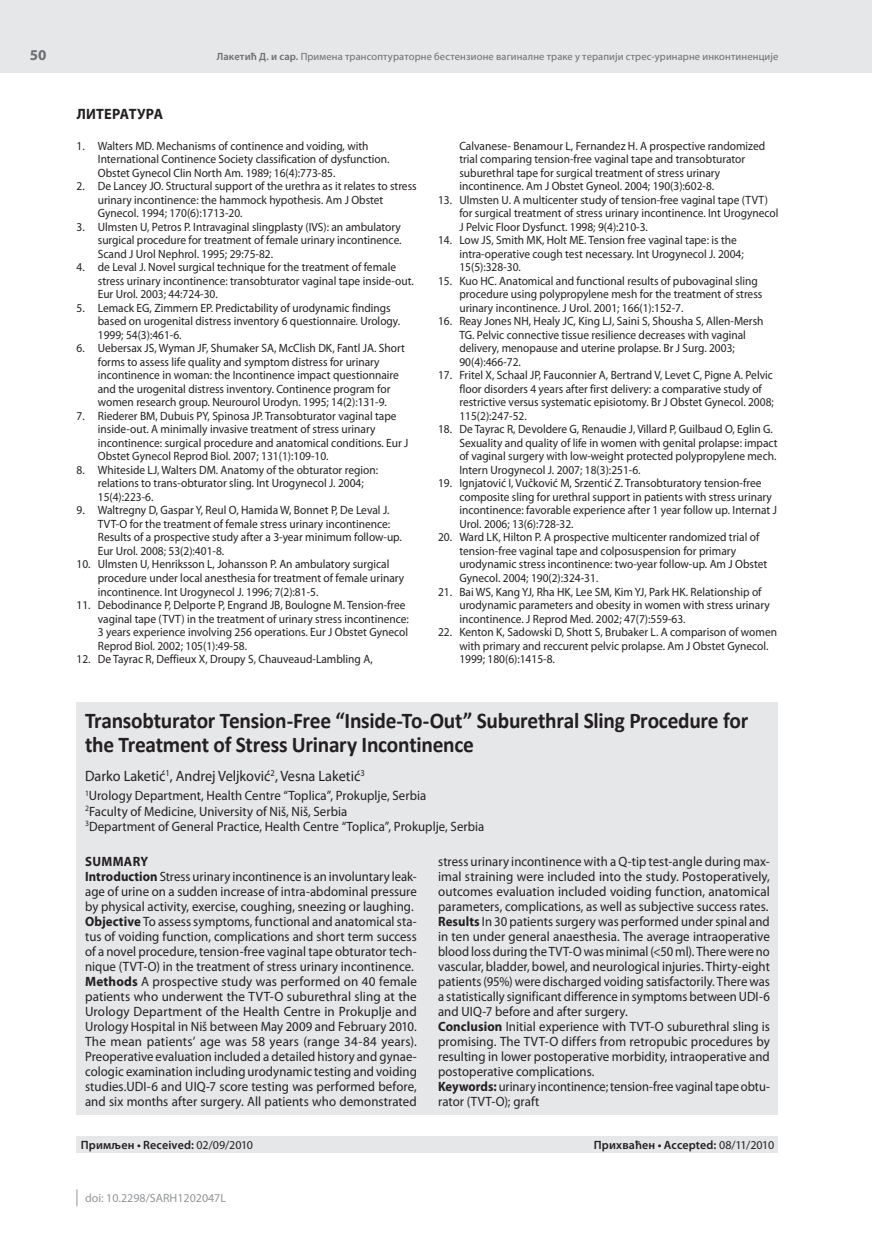
<style>
.page{position:relative;width:872px;height:1234px;background:#fff}
.page>*{position:absolute;margin:0;border:0;box-sizing:border-box;transform-origin:0 0}
.t1{font:700 22.5px/24px "Calibri";letter-spacing:-.015em;color:#231f20;scale:.95 1}
.t2{font:15px "Myriad Pro";color:#231f20;scale:.95 1}
.t3{font:700 15px "Myriad Pro";letter-spacing:.015em;color:#231f20;scale:.95 1}
.t4{font:700 15px "Myriad Pro";color:#6c6d70}
.t5{font:13.5px/15px "Myriad Pro";letter-spacing:.005em;color:#231f20;scale:.95 1}
.t6{font:13.5px/15px "Myriad Pro";letter-spacing:.005em;color:#231f20;scale:.94 1}
.t7{font:12px/13.5px "Myriad Pro";color:#231f20;scale:.95 1}
.t8{font:600 12px "Myriad Pro";letter-spacing:.01em;color:#231f20}
.t9{font:12px "Myriad Pro";color:#939598}
.t10{font:10.5px "Myriad Pro";letter-spacing:.015em;color:#6c6d70}
.s1{font-weight:600}
.s2{font-weight:700}
.s3{font-weight:400}
</style>
<div class="page">
<div style="left:0;top:0;width:872px;height:72px;background:#e6e7e9"></div>
<svg style="left:77px;top:1189px;width:1px;height:16px"></svg>
<div style="left:77px;top:848px;width:701px;height:266px;background:#e6e7e9"></div>
<div style="left:77px;top:702px;width:701px;height:146px;background:#e6e7e9"></div>
<div style="left:77px;top:1136px;width:701px;height:16px;background:#e6e7e9"></div>
<p class="t4" style="left:30px;top:45px;width:18px">50</p>
<p class="t10" style="left:217px;top:50px;width:563px"><span class="s1">Лакетић Д. и сар.</span> Примена трансоптураторне бестензионе вагиналне траке у терапији стрес-уринарне инконтиненције</p>
<p class="t3" style="left:77px;top:104px;width:93px">ЛИТЕРАТУРА</p>
<p class="t7" style="left:98px;top:139px;width:308px;text-indent:-21px">1. Walters MD. Mechanisms of continence and voiding, with<br>International Continence Society classification of dysfunction.<br>Obstet Gynecol Clin North Am. 1989; 16(4):773-85.</p>
<p class="t7" style="left:98px;top:179px;width:337px;text-indent:-21px">2. De Lancey JO. Structural support of the urethra as it relates to stress urinary incontinence: the hammock hypothesis. Am J Obstet<br>Gynecol. 1994; 170(6):1713-20.</p>
<p class="t7" style="left:98px;top:220px;width:321px;text-align:justify;text-indent:-21px">3. Ulmsten U, Petros P. Intravaginal slingplasty (IVS): an ambulatory surgical procedure for treatment of female urinary incontinence.<br>Scand J Urol Nephrol. 1995; 29:75-82.</p>
<p class="t7" style="left:98px;top:260px;width:334px;text-indent:-21px">4. de Leval J. Novel surgical technique for the treatment of female stress urinary incontinence: transobturator vaginal tape inside-out.<br>Eur Urol. 2003; 44:724-30.</p>
<p class="t7" style="left:98px;top:301px;width:320px;text-indent:-21px">5. Lemack EG, Zimmern EP. Predictability of urodynamic findings based on urogenital distress inventory 6 questionnaire. Urology.<br>1999; 54(3):461-6.</p>
<p class="t7" style="left:98px;top:341px;width:324px;text-indent:-21px">6. Uebersax JS, Wyman JF, Shumaker SA, McClish DK, Fantl JA. Short forms to assess life quality and symptom distress for urinary incontinence in woman: the Incontinence impact questionnaire and the urogenital distress inventory. Continence program for women research group. Neurourol Urodyn. 1995; 14(2):131-9.</p>
<p class="t7" style="left:98px;top:409px;width:328px;text-indent:-21px">7. Riederer BM, Dubuis PY, Spinosa JP. Transobturator vaginal tape inside-out. A minimally invasive treatment of stress urinary incontinence: surgical procedure and anatomical conditions. Eur J Obstet Gynecol Reprod Biol. 2007; 131(1):109-10.</p>
<p class="t7" style="left:98px;top:463px;width:296px;text-indent:-21px">8. Whiteside LJ, Walters DM. Anatomy of the obturator region: relations to trans-obturator sling. Int Urogynecol J. 2004;<br>15(4):223-6.</p>
<p class="t7" style="left:98px;top:503px;width:321px;text-indent:-21px">9. Waltregny D, Gaspar Y, Reul O, Hamida W, Bonnet P, De Leval J.<br>TVT-O for the treatment of female stress urinary incontinence:<br>Results of a prospective study after a 3-year minimum follow-up.<br>Eur Urol. 2008; 53(2):401-8.</p>
<p class="t7" style="left:98px;top:557px;width:324px;text-indent:-21px">10. Ulmsten U, Henriksson L, Johansson P. An ambulatory surgical procedure under local anesthesia for treatment of female urinary incontinence. Int Urogynecol J. 1996; 7(2):81-5.</p>
<p class="t7" style="left:98px;top:598px;width:329px;text-indent:-21px">11. Debodinance P, Delporte P, Engrand JB, Boulogne M. Tension-free vaginal tape (TVT) in the treatment of urinary stress incontinence:<br>3 years experience involving 256 operations. Eur J Obstet Gynecol Reprod Biol. 2002; 105(1):49-58.</p>
<p class="t7" style="left:77px;top:652px;width:313px">12. De Tayrac R, Deffieux X, Droupy S, Chauveaud-Lambling A,</p>
<p class="t7" style="left:459px;top:139px;width:323px">Calvanese- Benamour L, Fernandez H. A prospective randomized trial comparing tension-free vaginal tape and transobturator suburethral tape for surgical treatment of stress urinary incontinence. Am J Obstet Gyneol. 2004; 190(3):602-8.</p>
<p class="t7" style="left:459px;top:193px;width:337px;text-indent:-21px">13. Ulmsten U. A multicenter study of tension-free vaginal tape (TVT) for surgical treatment of stress urinary incontinence. Int Urogynecol<br>J Pelvic Floor Dysfunct. 1998; 9(4):210-3.</p>
<p class="t7" style="left:459px;top:233px;width:301px;text-indent:-21px">14. Low JS, Smith MK, Holt ME. Tension free vaginal tape: is the intra-operative cough test necessary. Int Urogynecol J. 2004;<br>15(5):328-30.</p>
<p class="t7" style="left:459px;top:274px;width:320px;text-indent:-21px">15. Kuo HC. Anatomical and functional results of pubovaginal sling procedure using polypropylene mesh for the treatment of stress urinary incontinence. J Urol. 2001; 166(1):152-7.</p>
<p class="t7" style="left:459px;top:314px;width:322px;text-indent:-21px">16. Reay Jones NH, Healy JC, King LJ, Saini S, Shousha S, Allen-Mersh TG. Pelvic connective tissue resilience decreases with vaginal delivery, menopause and uterine prolapse. Br J Surg. 2003; 90(4):466-72.</p>
<p class="t7" style="left:459px;top:368px;width:332px;text-indent:-21px">17. Fritel X, Schaal JP, Fauconnier A, Bertrand V, Levet C, Pigne A. Pelvic floor disorders 4 years after first delivery: a comparative study of restrictive versus systematic episiotomy. Br J Obstet Gynecol. 2008; 115(2):247-52.</p>
<p class="t7" style="left:459px;top:422px;width:336px;text-indent:-21px">18. De Tayrac R, Devoldere G, Renaudie J, Villard P, Guilbaud O, Eglin G.<br>Sexuality and quality of life in women with genital prolapse: impact of vaginal surgery with low-weight protected polypropylene mech.<br>Intern Urogynecol J. 2007; 18(3):251-6.</p>
<p class="t7" style="left:459px;top:476px;width:336px;text-indent:-21px">19. Ignjatović I, Vučković M, Srzentić Z. Transobturatory tension-free composite sling for urethral support in patients with stress urinary incontinence: favorable experience after 1 year follow up. Internat J Urol. 2006; 13(6):728-32.</p>
<p class="t7" style="left:459px;top:530px;width:325px;text-indent:-21px">20. Ward LK, Hilton P. A prospective multicenter randomized trial of tension-free vaginal tape and colposuspension for primary urodynamic stress incontinence: two-year follow-up. Am J Obstet Gynecol. 2004; 190(2):324-31.</p>
<p class="t7" style="left:459px;top:584px;width:328px;text-indent:-21px">21. Bai WS, Kang YJ, Rha HK, Lee SM, Kim YJ, Park HK. Relationship of urodynamic parameters and obesity in women with stress urinary incontinence. J Reprod Med. 2002; 47(7):559-63.</p>
<p class="t7" style="left:459px;top:625px;width:336px;text-indent:-21px">22. Kenton K, Sadowski D, Shott S, Brubaker L. A comparison of women with primary and reccurent pelvic prolapse. Am J Obstet Gynecol.<br>1999; 180(6):1415-8.</p>
<h1 class="t1" style="left:85px;top:708px;width:699px">Transobturator Tension-Free “Inside-To-Out” Suburethral Sling Procedure for the Treatment of Stress Urinary Incontinence</h1>
<p class="t2" style="left:85px;top:766px;width:296px">Darko Laketić<sup>1</sup>, Andrej Veljković<sup>2</sup>, Vesna Laketić<sup>3</sup></p>
<p class="t5" style="left:85px;top:788px;width:422px"><sup>1</sup>Urology Department, Health Centre “Toplica”, Prokuplje, Serbia<br><sup>2</sup>Faculty of Medicine, University of Niš, Niš, Serbia<br><sup>3</sup>Department of General Practice, Health Centre “Toplica”, Prokuplje, Serbia</p>
<p class="t6" style="left:85px;top:853px;width:354px"><span class="s2">SUMMARY<br>Introduction</span> Stress urinary incontinence is an involuntary leak&shy;age of urine on a sudden increase of intra-abdominal pressure by physical activity, exercise, coughing, sneezing or laughing.<br><span class="s2">Objective</span> To assess symptoms, functional and anatomical sta&shy;tus of voiding function, complications and short term success of a novel procedure, tension-free vaginal tape obturator tech&shy;nique (TVT-O) in the treatment of stress urinary incontinence.<br><span class="s2">Methods</span> A prospective study was performed on 40 female patients who underwent the TVT-O suburethral sling at the Urology Department of the Health Centre in Prokuplje and Urology Hospital in Niš between May 2009 and February 2010.<br>The mean patients’ age was 58 years (range 34-84 years).<br>Preoperative evaluation included a detailed history and gynae&shy;cologic examination including urodynamic testing and voiding studies.UDI-6 and UIQ-7 score testing was performed before, and six months after surgery. All patients who demonstrated</p>
<p class="t5" style="left:438px;top:853px;width:351px">stress urinary incontinence with a Q-tip test-angle during max&shy;imal straining were included into the study. Postoperatively, outcomes evaluation included voiding function, anatomical parameters, complications, as well as subjective success rates.<br><span class="s2">Results</span> In 30 patients surgery was performed under spinal and in ten under general anaesthesia. The average intraoperative blood loss during the TVT-O was minimal (&lt;50 ml). There were no vascular, bladder, bowel, and neurological injuries. Thirty-eight patients (95%) were discharged voiding satisfactorily. There was a statistically significant difference in symptoms between UDI-6 and UIQ-7 before and after surgery.<br><span class="s2">Conclusion</span> Initial experience with TVT-O suburethral sling is promising. The TVT-O differs from retropubic procedures by resulting in lower postoperative morbidity, intraoperative and postoperative complications.<br><span class="s2">Keywords:</span> urinary incontinence; tension-free vaginal tape obtu&shy;rator (TVT-O); graft</p>
<p class="t8" style="left:81px;top:1136px;width:174px">Примљен • Received: <span class="s3">02/09/2010</span></p>
<p class="t8" style="left:594px;top:1136px;width:182px">Прихваћен • Accepted: <span class="s3">08/11/2010</span></p>
<p class="t9" style="left:85px;top:1190px;width:143px">doi: 10.2298/SARH1202047L</p>
</div>
